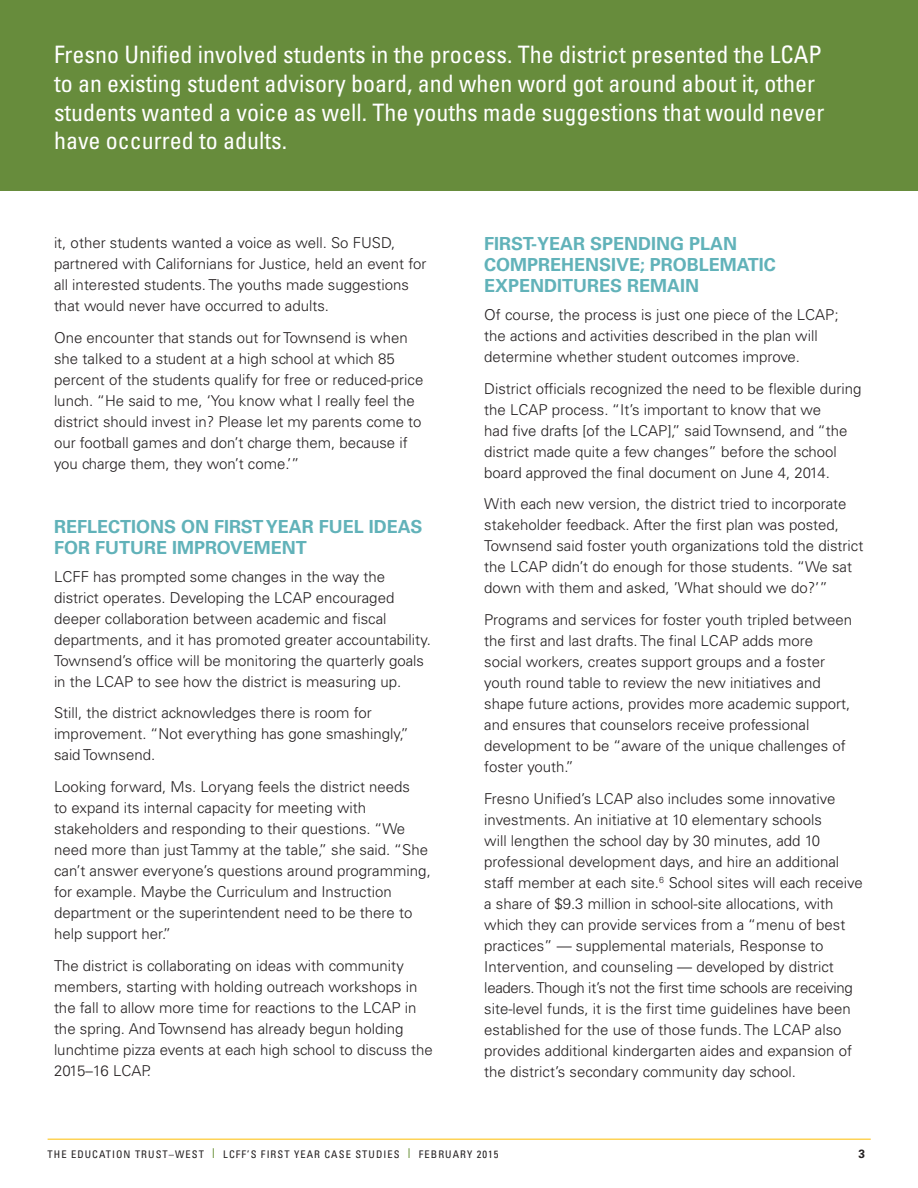
<style>
.page{position:relative;width:918px;height:1188px;background:#fff}
.page>*{position:absolute;margin:0;border:0;box-sizing:border-box;transform-origin:0 0}
.t1{font:condensed 24px/28.8px "Univers";color:#fff}
.t2{font:700 18px/21px "Univers";color:#61b2b9}
.t3{font:300 15px/21px "Univers";color:#231f20}
.t4{font:700 12px "Univers";color:#231f20}
.t5{font:condensed 10.5px "Univers";letter-spacing:.1em;color:#231f20}
.s1{font-size:13.5px;color:#5c8727}
</style>
<div class="page">
<hr style="left:48px;top:1139px;width:823px;height:1px;background:#fed356">
<div style="left:0;top:0;width:918px;height:190px;background:#678c3c"></div>
<p class="t1" style="left:54px;top:39px;width:772px">Fresno Unified involved students in the process. The district presented the LCAP to an existing student advisory board, and when word got around about it, other students wanted a voice as well. The youths made suggestions that would never have occurred to adults.</p>
<p class="t3" style="left:54px;top:233px;width:374px">it, other students wanted a voice as well. So FUSD, partnered with Californians for Justice, held an event for all interested students. The youths made suggestions that would never have occurred to adults.</p>
<p class="t3" style="left:54px;top:327px;width:371px">One encounter that stands out for Townsend is when she talked to a student at a high school at which 85 percent of the students qualify for free or reduced-price lunch. “He said to me, ‘You know what I really feel the district should invest in? Please let my parents come to our football games and don’t charge them, because if you charge them, they won’t come.’”</p>
<p class="t2" style="left:54px;top:516px;width:370px">REFLECTIONS ON FIRST YEAR FUEL IDEAS<br>FOR FUTURE IMPROVEMENT</p>
<p class="t3" style="left:54px;top:566px;width:379px">LCFF has prompted some changes in the way the district operates. Developing the LCAP encouraged deeper collaboration between academic and fiscal departments, and it has promoted greater accountability.<br>Townsend’s office will be monitoring the quarterly goals in the LCAP to see how the district is measuring up.</p>
<p class="t3" style="left:54px;top:703px;width:356px">Still, the district acknowledges there is room for improvement. “Not everything has gone smashingly,” said Townsend.</p>
<p class="t3" style="left:54px;top:776px;width:378px">Looking forward, Ms. Loryang feels the district needs<br>to expand its internal capacity for meeting with stakeholders and responding to their questions. “We need more than just Tammy at the table,” she said. “She can’t answer everyone’s questions around programming, for example. Maybe the Curriculum and Instruction department or the superintendent need to be there to help support her.”</p>
<p class="t3" style="left:54px;top:955px;width:380px">The district is collaborating on ideas with community members, starting with holding outreach workshops in the fall to allow more time for reactions to the LCAP in the spring. And Townsend has already begun holding lunchtime pizza events at each high school to discuss the 2015–16 LCAP.</p>
<p class="t2" style="left:484px;top:233px;width:293px">FIRST-YEAR SPENDING PLAN<br>COMPREHENSIVE; PROBLEMATIC<br>EXPENDITURES REMAIN</p>
<p class="t3" style="left:484px;top:304px;width:356px">Of course, the process is just one piece of the LCAP; the actions and activities described in the plan will determine whether student outcomes improve.</p>
<p class="t3" style="left:484px;top:378px;width:379px">District officials recognized the need to be flexible during the LCAP process. “It’s important to know that we<br>had five drafts [of the LCAP],” said Townsend, and “the district made quite a few changes” before the school board approved the final document on June 4, 2014.</p>
<p class="t3" style="left:484px;top:494px;width:381px">With each new version, the district tried to incorporate stakeholder feedback. After the first plan was posted, Townsend said foster youth organizations told the district the LCAP didn’t do enough for those students. “We sat down with them and asked, ’What should we do?’”</p>
<p class="t3" style="left:484px;top:609px;width:369px">Programs and services for foster youth tripled between the first and last drafts. The final LCAP adds more social workers, creates support groups and a foster youth round table to review the new initiatives and shape future actions, provides more academic support, and ensures that counselors receive professional development to be “aware of the unique challenges of foster youth.”</p>
<p class="t3" style="left:484px;top:788px;width:380px">Fresno Unified’s LCAP also includes some innovative investments. An initiative at 10 elementary schools<br>will lengthen the school day by 30 minutes, add 10 professional development days, and hire an additional staff member at each site.<sup>6</sup> School sites will each receive a share of $9.3 million in school-site allocations, with which they can provide services from a “menu of best practices” — supplemental materials, Response to Intervention, and counseling — developed by district leaders. Though it’s not the first time schools are receiving site-level funds, it is the first time guidelines have been established for the use of those funds. The LCAP also provides additional kindergarten aides and expansion of the district’s secondary community day school.</p>
<p class="t5" style="left:48px;top:1148px;width:452px">THE EDUCATION TRUST–WEST <span class="s1">|</span> LCFF’S FIRST YEAR CASE STUDIES <span class="s1">|</span> FEBRUARY 2015</p>
<p class="t4" style="left:858px;top:1147px;width:8px">3</p>
</div>
